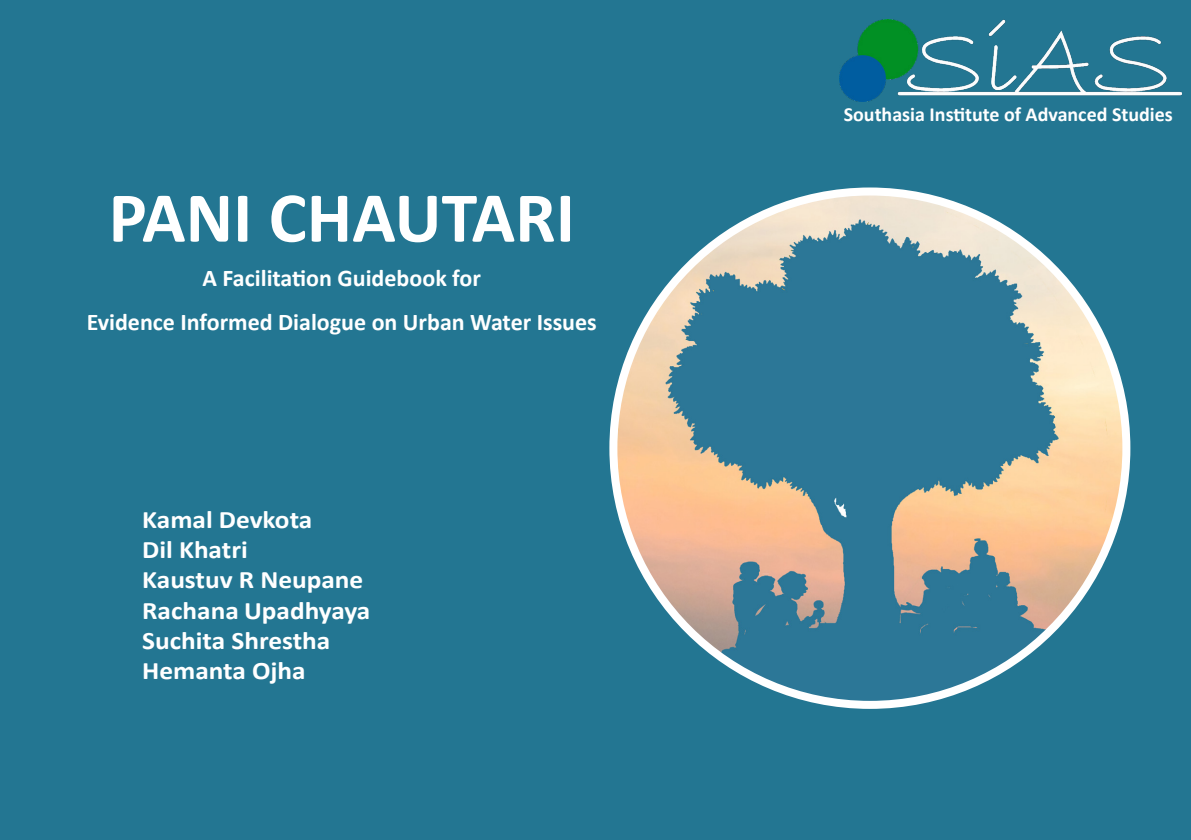
<style>
.page{position:relative;width:1191px;height:840px;background:#fff}
.page>*{position:absolute;margin:0;border:0;box-sizing:border-box;transform-origin:0 0}
.t1{font:700 72px "Calibri";color:#fff}
.t2{font:700 25.2px/30.2px "Calibri";color:#fff;scale:1.08 1}
.t3{font:700 24px/44px "Calibri";color:#fff;text-align:center}
.t4{font:700 20px "Calibri";color:#fff}
</style>
<div class="page">
<div style="left:0;top:0;width:1191px;height:839px;background:#237692"></div>
<img style="left:613px;top:191px;width:513px;height:513px;border-radius:256px">
<img style="left:840px;top:19px;width:341px;height:83px">
<h1 class="t1" style="left:109px;top:187px;width:468px">PANI CHAUTARI</h1>
<p class="t3" style="left:87px;top:257px;width:511px">A Facilitation Guidebook for<br>Evidence Informed Dialogue on Urban Water Issues</p>
<p class="t2" style="left:142px;top:506px;width:213px">Kamal Devkota<br>Dil Khatri<br>Kaustuv R Neupane<br>Rachana Upadhyaya<br>Suchita Shrestha<br>Hemanta Ojha</p>
<p class="t4" style="left:843px;top:106px;width:330px">Southasia Institute of Advanced Studies</p>
</div>
